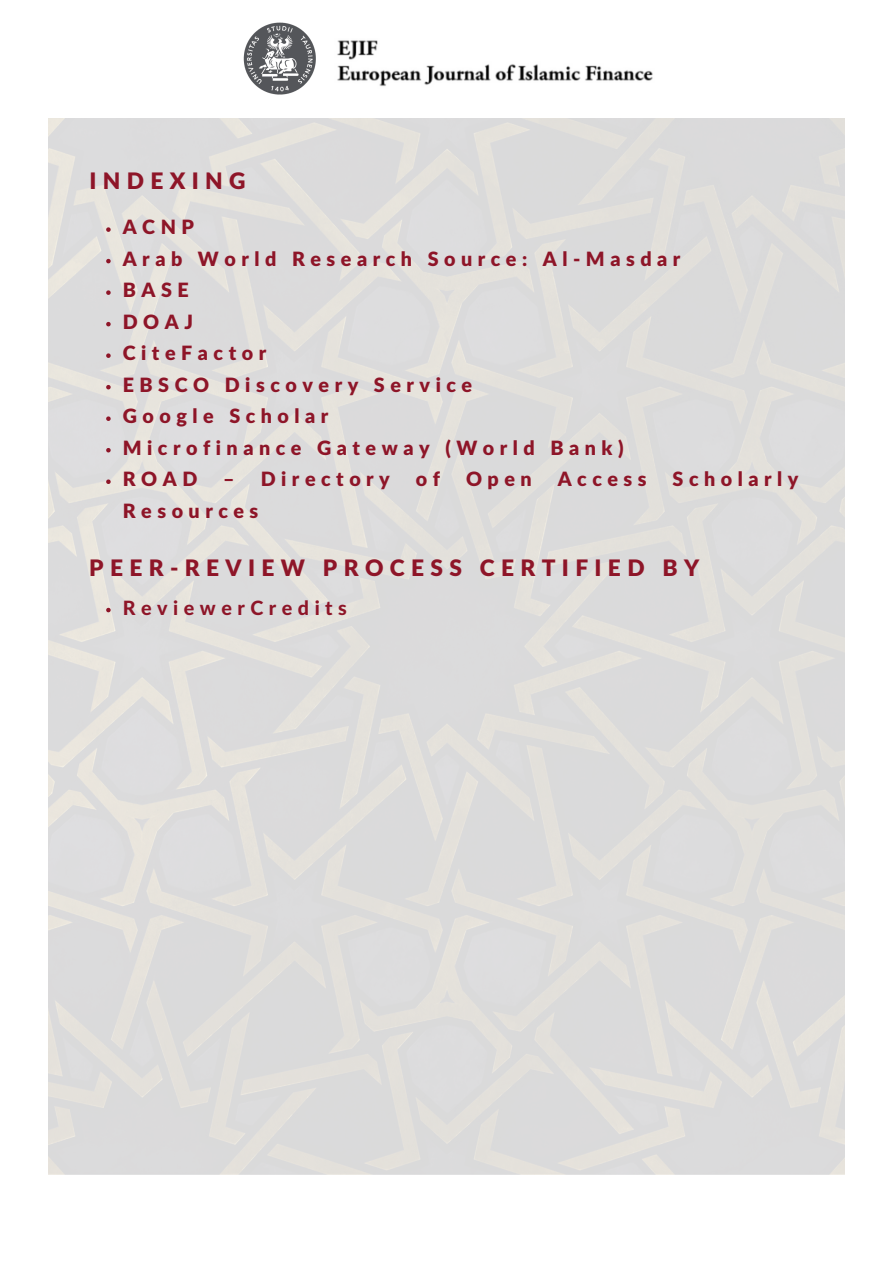
<style>
.page{position:relative;width:893px;height:1264px;background:#fff}
.page>*{position:absolute;margin:0;border:0;box-sizing:border-box;transform-origin:0 0}
.t1{font:900 22.65px "Lato Latin";letter-spacing:.28em;color:#8e1528}
.t2{font:900 19.65px "Lato Latin";letter-spacing:.28em;color:#8e1528}
.t3{font:800 19.65px "Lato Latin";letter-spacing:.28em;color:#8e1528}
</style>
<div class="page">
<svg style="left:106px;top:227px;width:5px;height:5px"></svg>
<svg style="left:106px;top:259px;width:5px;height:4px"></svg>
<svg style="left:106px;top:290px;width:5px;height:5px"></svg>
<svg style="left:106px;top:322px;width:5px;height:4px"></svg>
<svg style="left:106px;top:353px;width:5px;height:5px"></svg>
<svg style="left:106px;top:385px;width:5px;height:4px"></svg>
<svg style="left:106px;top:416px;width:5px;height:5px"></svg>
<svg style="left:106px;top:448px;width:5px;height:4px"></svg>
<svg style="left:106px;top:479px;width:5px;height:5px"></svg>
<svg style="left:106px;top:608px;width:5px;height:4px"></svg>
<img style="left:337px;top:40px;width:316px;height:46px">
<img style="left:238px;top:22px;width:83px;height:104px">
<p class="t1" style="left:89px;top:171px;width:158px">INDEXING</p>
<p class="t2" style="left:123px;top:218px;width:73px">ACNP</p>
<p class="t2" style="left:123px;top:250px;width:559px">Arab World Research Source: Al-Masdar</p>
<p class="t2" style="left:123px;top:281px;width:67px">BASE</p>
<p class="t2" style="left:123px;top:313px;width:72px">DOAJ</p>
<p class="t2" style="left:123px;top:344px;width:145px">CiteFactor</p>
<p class="t2" style="left:123px;top:376px;width:351px">EBSCO Discovery Service</p>
<p class="t2" style="left:123px;top:407px;width:207px">Google Scholar</p>
<p class="t2" style="left:123px;top:439px;width:502px">Microfinance Gateway (World Bank)</p>
<p class="t2" style="left:123px;top:470px;width:76px">ROAD</p>
<p class="t2" style="left:223px;top:470px;width:168px">– Directory</p>
<p class="t2" style="left:416px;top:470px;width:26px">o f</p>
<p class="t2" style="left:466px;top:470px;width:67px">Open</p>
<p class="t2" style="left:557px;top:470px;width:90px">Access</p>
<p class="t2" style="left:672px;top:470px;width:127px">Scholarly</p>
<p class="t2" style="left:123px;top:502px;width:137px">Resources</p>
<p class="t1" style="left:89px;top:558px;width:611px">PEER-REVIEW PROCESS CERTIFIED BY</p>
<p class="t3" style="left:123px;top:598px;width:226px">ReviewerCredits</p>
</div>
